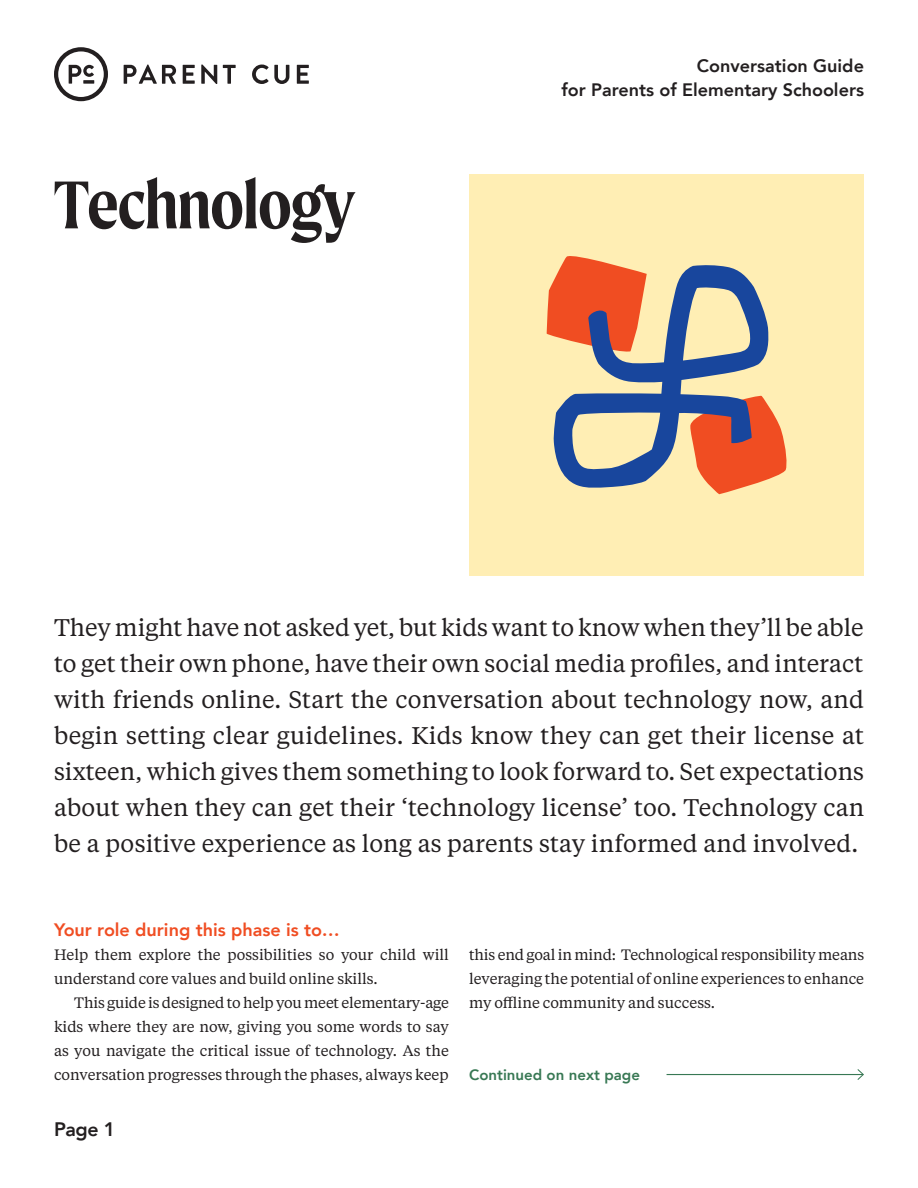
<style>
.page{position:relative;width:918px;height:1188px;background:#fff}
.page>*{position:absolute;margin:0;border:0;box-sizing:border-box;transform-origin:0 0}
.t1{font:600 72px "Moret";letter-spacing:-.02em;color:#231f20}
.Intro{font:24px/36px "Tiempos Text";letter-spacing:.005em;color:#231f20;text-align:justify}
.t2{font:800 19.5px "Avenir";color:#231f20}
.Page_Header_-_Catego{font:800 18px "Avenir";color:#231f20}
.Subhead{font:800 18px "Avenir";color:#f04d22}
.Body_Copy{font:15px/24px "Tiempos Text";color:#231f20;text-align:justify}
.Body_Copy_-_No_Inden{font:15px/24px "Tiempos Text";color:#231f20}
.t3{font:800 15px "Avenir";color:#387854}
</style>
<div class="page">
<svg style="left:124px;top:65px;width:52px;height:19px"></svg>
<svg style="left:183px;top:65px;width:12px;height:19px"></svg>
<svg style="left:201px;top:65px;width:16px;height:19px"></svg>
<svg style="left:223px;top:65px;width:13px;height:19px"></svg>
<svg style="left:297px;top:65px;width:12px;height:19px"></svg>
<svg style="left:252px;top:65px;width:37px;height:19px"></svg>
<svg style="left:54px;top:47px;width:54px;height:54px"></svg>
<hr style="left:667px;top:1074px;width:196px;height:1px;background:#387854">
<svg style="left:856px;top:1069px;width:8px;height:11px"></svg>
<div style="left:469px;top:174px;width:395px;height:402px;background:#ffeeb4"></div>
<svg style="left:713px;top:407px;width:74px;height:87px"></svg>
<svg style="left:546px;top:256px;width:68px;height:80px"></svg>
<svg style="left:553px;top:265px;width:216px;height:224px"></svg>
<p class="t1" style="left:54px;top:163px;width:303px">Technology</p>
<p class="Page_Header_-_Catego" style="left:697px;top:52px;width:169px">Conversation Guide</p>
<p class="Page_Header_-_Catego" style="left:561px;top:76px;width:304px">for Parents of Elementary Schoolers</p>
<p class="Intro" style="left:54px;top:608px;width:812px">They might have not asked yet, but kids want to know when they’ll be able to get their own phone, have their own social media profiles, and interact with friends online. Start the conversation about technology now, and begin setting clear guidelines. Kids know they can get their license at sixteen, which gives them something to look forward to. Set expectations about when they can get their ‘technology license’ too. Technology can be a positive experience as long as parents stay informed and involved.</p>
<p class="Subhead" style="left:54px;top:916px;width:287px">Your role during this phase is to…</p>
<p class="Body_Copy_-_No_Inden" style="left:54px;top:942px;width:396px">Help them explore the possibilities so your child will understand core values and build online skills.</p>
<p class="Body_Copy" style="left:54px;top:990px;width:397px;text-indent:20px">This guide is designed to help you meet elementary-age kids where they are now, giving you some words to say as you navigate the critical issue of technology. As the conversation progresses through the phases, always keep</p>
<p class="t2" style="left:54px;top:1114px;width:63px">Page 1</p>
<p class="Body_Copy" style="left:469px;top:942px;width:397px">this end goal in mind: Technological responsibility means leveraging the potential of online experiences to enhance my offline community and success.</p>
<p class="t3" style="left:469px;top:1063px;width:172px">Continued on next page</p>
</div>
